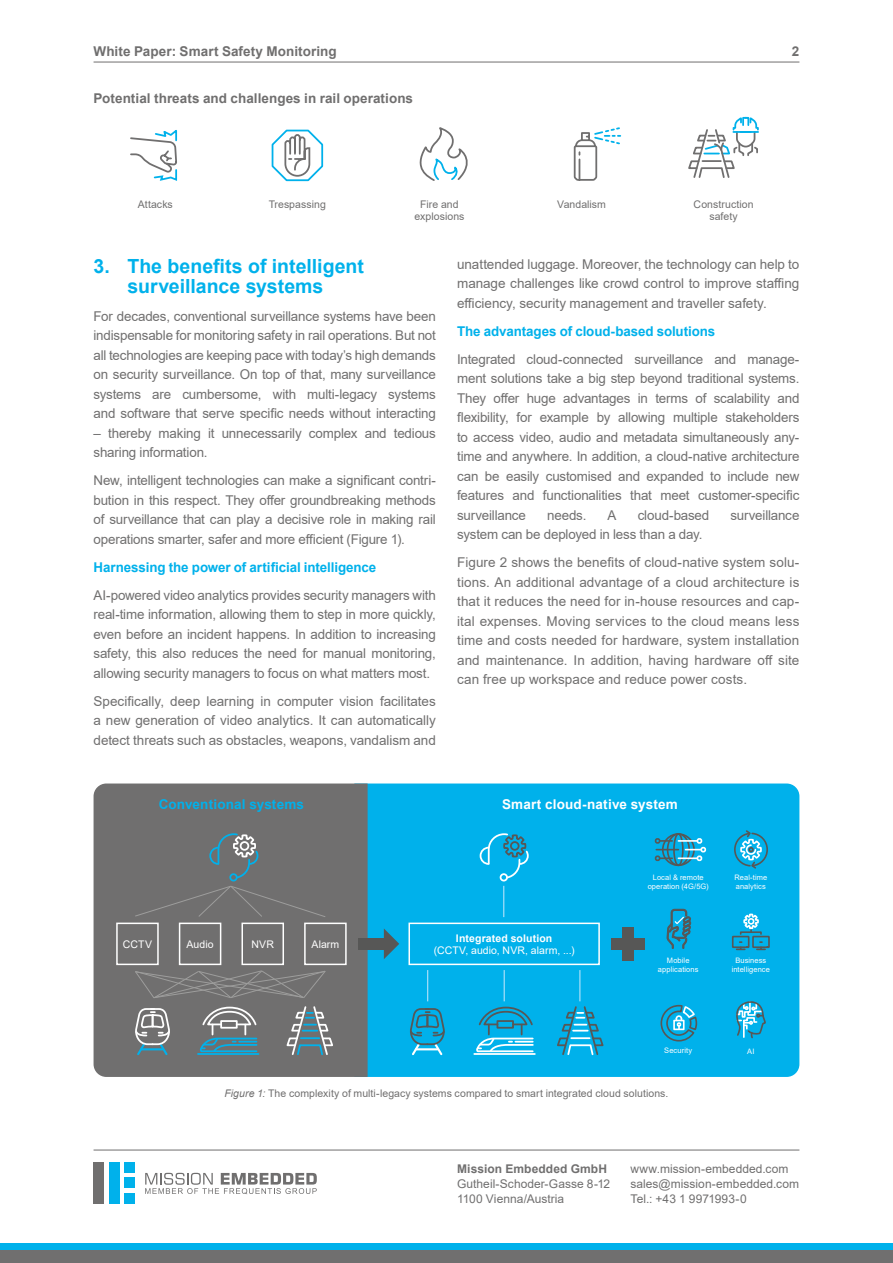
<style>
.page{position:relative;width:893px;height:1263px;background:#fff}
.page>*{position:absolute;margin:0;border:0;box-sizing:border-box;transform-origin:0 0}
.t1{font:700 19.5px/19.5px "Arial";color:#00b1eb;text-align:center}
.t2{font:13.5px/19.5px "Arial";letter-spacing:-.01em;color:#706f6f;text-align:justify}
.t3{font:700 13.5px "Arial";letter-spacing:-.005em;color:#00b1eb}
.t4{font:700 13.5px "Arial";letter-spacing:.005em;color:#706f6f}
.t5{font:700 13.5px "Arial";letter-spacing:.015em;color:#fff}
.t6{font:12px/15px "Arial";letter-spacing:.005em;color:#706f6f}
.t7{font:700 12px "Arial";letter-spacing:.01em;color:#706f6f}
.t8{font:10.5px/12px "Arial";letter-spacing:.005em;color:#706f6f;text-align:center}
.t9{font:10.5px "Arial";letter-spacing:.005em;color:#fff}
.t10{font:700 10.5px "Arial";letter-spacing:.01em;color:#fff}
.t11{font:7.5px/9px "Arial";letter-spacing:.01em;color:#fff;text-align:center}
.s1{font-style:italic}
</style>
<div class="page">
<svg style="left:145px;top:1173px;width:172px;height:21px"></svg>
<div style="left:94px;top:1162px;width:10px;height:41px;background:#706f6f"></div>
<div style="left:109px;top:1162px;width:10px;height:41px;background:#00b1eb"></div>
<div style="left:124px;top:1162px;width:11px;height:10px;background:#00b1eb"></div>
<div style="left:124px;top:1177px;width:11px;height:11px;background:#00b1eb"></div>
<div style="left:124px;top:1193px;width:11px;height:10px;background:#00b1eb"></div>
<hr style="left:94px;top:1150px;width:705px;height:1px;background:#706f6f">
<hr style="left:94px;top:62px;width:705px;height:1px;background:#706f6f">
<div style="left:0;top:1250px;width:893px;height:13px;background:#706f6f"></div>
<div style="left:0;top:1244px;width:893px;height:6px;background:#00b1eb"></div>
<svg style="left:130px;top:130px;width:48px;height:51px"></svg>
<svg style="left:271px;top:129px;width:53px;height:53px"></svg>
<svg style="left:419px;top:127px;width:49px;height:54px"></svg>
<svg style="left:573px;top:127px;width:48px;height:54px"></svg>
<svg style="left:688px;top:116px;width:71px;height:62px"></svg>
<div style="left:368px;top:783px;width:431px;height:294px;background:#00b1eb"></div>
<div style="left:94px;top:783px;width:274px;height:294px;background:#706f6f"></div>
<svg style="left:285px;top:1005px;width:50px;height:51px;background:#7c888c"></svg>
<hr style="left:198px;top:1053px;width:61px;height:2px;background:#00b1eb">
<svg style="left:199px;top:1006px;width:59px;height:47px;background:#748a92"></svg>
<svg style="left:133px;top:1007px;width:39px;height:50px;background:#888f92"></svg>
<div style="left:116px;top:922px;width:43px;height:43px;border:2px solid #fff"></div>
<div style="left:179px;top:922px;width:42px;height:43px;border:2px solid #fff"></div>
<div style="left:241px;top:922px;width:43px;height:43px;border:2px solid #fff"></div>
<div style="left:304px;top:922px;width:43px;height:43px;border:2px solid #fff"></div>
<svg style="left:134px;top:970px;width:192px;height:29px;background:#777676"></svg>
<div style="left:134px;top:800px;width:192px;height:118px;background:#706f6f"></div>
<svg style="left:384px;top:928px;width:15px;height:31px"></svg>
<div style="left:358px;top:938px;width:29px;height:11px;background:#575756"></div>
<div style="left:408px;top:922px;width:192px;height:43px;border:2px solid #fff"></div>
<svg style="left:479px;top:832px;width:51px;height:60px;background:#19b0e1"></svg>
<svg style="left:555px;top:1005px;width:50px;height:51px;background:#1fa9d6"></svg>
<hr style="left:474px;top:1053px;width:61px;height:2px;background:#fff">
<svg style="left:475px;top:1006px;width:60px;height:47px;background:#2cafd9"></svg>
<svg style="left:408px;top:1007px;width:39px;height:50px;background:#1ea1cc"></svg>
<div style="left:662px;top:833px;width:33px;height:33px;border:2px solid #575756;border-radius:50%"></div>
<div style="left:667px;top:833px;width:23px;height:33px;border:2px solid #575756;border-radius:50%"></div>
<div style="left:673px;top:833px;width:11px;height:33px;border:2px solid #575756;border-radius:50%"></div>
<svg style="left:667px;top:909px;width:24px;height:40px"></svg>
<svg style="left:735px;top:1000px;width:32px;height:40px"></svg>
<svg style="left:660px;top:1004px;width:38px;height:38px"></svg>
<div style="left:732px;top:936px;width:17px;height:12px;border:2px solid #575756"></div>
<div style="left:752px;top:936px;width:18px;height:12px;border:2px solid #575756"></div>
<hr style="left:503px;top:886px;width:1px;height:31px;background:#cbe9fc">
<hr style="left:504px;top:970px;width:1px;height:31px;background:#cbe9fc">
<hr style="left:427px;top:970px;width:1px;height:31px;background:#cbe9fc">
<hr style="left:579px;top:970px;width:1px;height:31px;background:#cbe9fc">
<div style="left:611px;top:938px;width:34px;height:11px;background:#575756"></div>
<div style="left:622px;top:927px;width:12px;height:33px;background:#575756"></div>
<svg style="left:733px;top:809px;width:36px;height:151px;background:#15addf"></svg>
<svg style="left:653px;top:836px;width:55px;height:26px"></svg>
<p class="t4" style="left:94px;top:46px;width:245px">White Paper: Smart Safety Monitoring</p>
<p class="t4" style="left:792px;top:46px;width:9px">2</p>
<p class="t4" style="left:94px;top:94px;width:321px">Potential threats and challenges in rail operations</p>
<p class="t8" style="left:138px;top:198px;width:37px">Attacks</p>
<p class="t8" style="left:269px;top:199px;width:58px">Trespassing</p>
<p class="t8" style="left:414px;top:199px;width:52px">Fire and explosions</p>
<p class="t8" style="left:557px;top:199px;width:50px">Vandalism</p>
<p class="t8" style="left:694px;top:198px;width:62px">Construction safety</p>
<h1 class="t1" style="left:94px;top:257px;width:272px">3. The benefits of intelligent surveillance systems</h1>
<p class="t2" style="left:94px;top:306px;width:344px">For decades, conventional surveillance systems have been indispensable for monitoring safety in rail operations. But not all technologies are keeping pace with today’s high demands on security surveillance. On top of that, many surveillance systems are cumbersome, with multi-legacy systems and software that serve specific needs without interacting</p>
<p class="t2" style="left:94px;top:423px;width:344px">– thereby making it unnecessarily complex and tedious sharing information.</p>
<p class="t2" style="left:94px;top:471px;width:344px">New, intelligent technologies can make a significant contri&shy;bution in this respect. They offer groundbreaking methods of surveillance that can play a decisive role in making rail operations smarter, safer and more efficient (Figure 1).</p>
<p class="t3" style="left:94px;top:557px;width:284px">Harnessing the power of artificial intelligence</p>
<p class="t2" style="left:94px;top:586px;width:344px">AI-powered video analytics provides security managers with real-time information, allowing them to step in more quickly, even before an incident happens. In addition to increas ing safety, this also reduces the need for manual monitoring, allowing security managers to focus on what matters most.</p>
<p class="t2" style="left:94px;top:691px;width:344px">Specifically, deep learning in computer vision facilitates a new generation of video analytics. It can automatically detect threats such as obstacles, weapons, vandalism and</p>
<p class="t2" style="left:457px;top:254px;width:344px">unattended luggage. Moreover, the technology can help to manage challenges like crowd control to improve staffing efficiency, security management and traveller safety.</p>
<p class="t3" style="left:457px;top:326px;width:260px">The advantages of cloud-based solutions</p>
<p class="t2" style="left:457px;top:351px;width:344px">Integrated cloud-connected surveillance and manage&shy;ment solutions take a big step beyond traditional systems.<br>They offer huge advantages in terms of scal ability and flexibility, for example by allowing multiple stakeholders to access video, audio and metadata simultaneously any&shy;time and anywhere. In addition, a cloud-native architec ture can be easily customised and expanded to include new features and functionalities that meet customer-specific surveillance</p>
<p class="t2" style="left:547px;top:507px;width:41px">needs.</p>
<p class="t2" style="left:608px;top:507px;width:10px">A</p>
<p class="t2" style="left:638px;top:507px;width:73px">cloud-based</p>
<p class="t2" style="left:730px;top:507px;width:70px">surveillance</p>
<p class="t2" style="left:457px;top:522px;width:344px;line-height:28px">system can be deployed in less than a day.<br>Figure 2 shows the benefits of cloud-native system solu-</p>
<p class="t2" style="left:457px;top:574px;width:344px">tions. An additional advantage of a cloud architecture is that it reduces the need for in-house resources and cap&shy;ital expenses. Moving services to the cloud means less time and costs needed for hardware, system installation and maintenance. In addition, having hardware off site can free up workspace and reduce power costs.</p>
<p class="t3" style="left:159px;top:799px;width:147px">Conventional systems</p>
<p class="t5" style="left:502px;top:799px;width:177px">Smart cloud-native system</p>
<p class="t9" style="left:123px;top:937px;width:31px">CCTV</p>
<p class="t9" style="left:187px;top:940px;width:29px">Audio</p>
<p class="t9" style="left:251px;top:937px;width:24px">NVR</p>
<p class="t9" style="left:311px;top:940px;width:29px">Alarm</p>
<p class="t10" style="left:456px;top:934px;width:98px">Integrated solution</p>
<p class="t9" style="left:434px;top:943px;width:142px">(CCTV, audio, NVR, alarm, ...)</p>
<p class="t11" style="left:648px;top:873px;width:63px">Local &amp; remote operation (4G/5G)</p>
<p class="t11" style="left:734px;top:873px;width:34px;text-align:left">Real-time analytics</p>
<p class="t11" style="left:658px;top:956px;width:42px">Mobile applications</p>
<p class="t11" style="left:732px;top:956px;width:40px">Business intelligence</p>
<p class="t11" style="left:664px;top:1047px;width:29px">Security</p>
<p class="t11" style="left:747px;top:1047px;width:9px">AI</p>
<p class="t8" style="left:224px;top:1087px;width:445px"><span class="s1">Figure 1:</span> The complexity of multi-legacy systems compared to smart integrated cloud solutions.</p>
<p class="t7" style="left:457px;top:1164px;width:151px">Mission Embedded GmbH</p>
<p class="t6" style="left:457px;top:1178px;width:155px">Gutheil-Schoder-Gasse 8-12<br>1100 Vienna/Austria</p>
<p class="t6" style="left:630px;top:1163px;width:170px">www.mission-embedded.com sales@mission-embedded.com<br>Tel.: +43 1 9971993-0</p>
</div>
